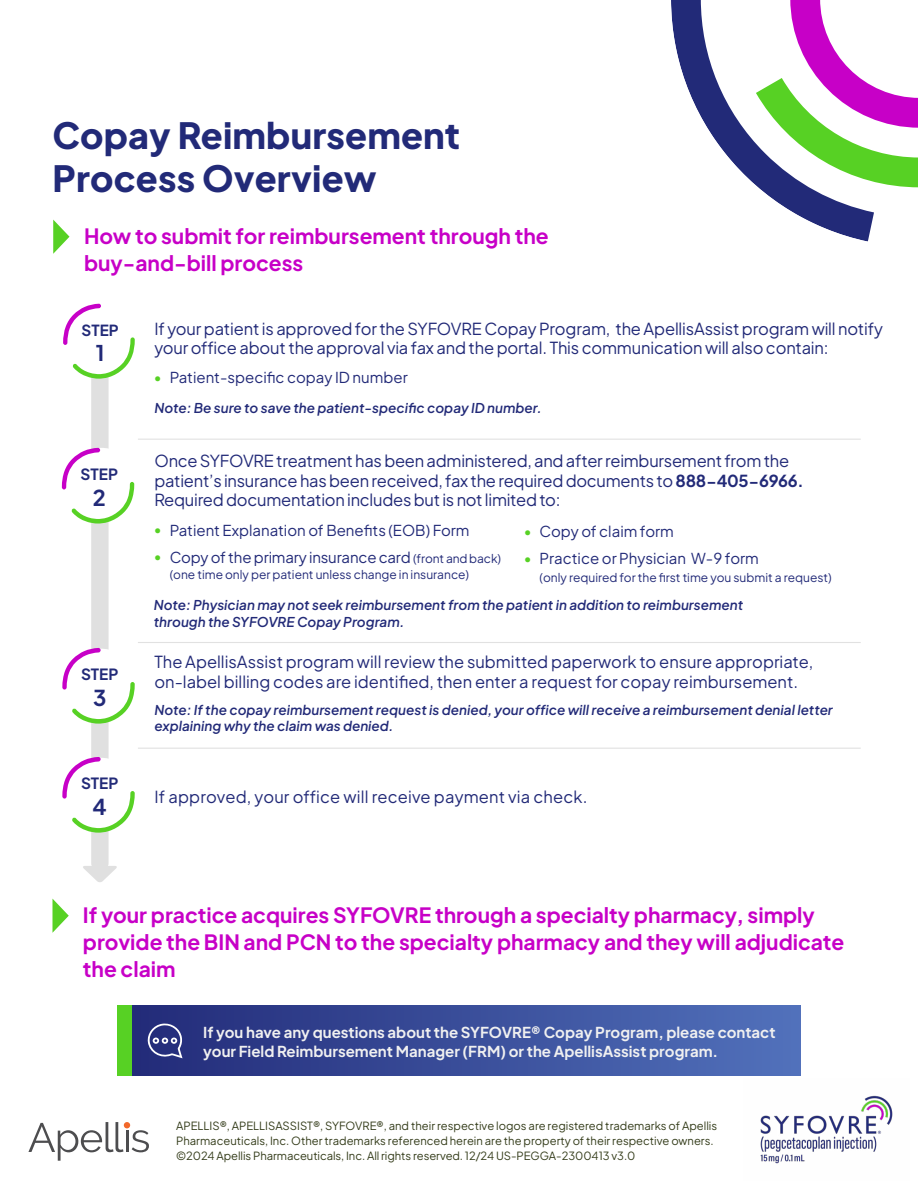
<style>
.page{position:relative;width:918px;height:1188px;background:#fff}
.page>*{position:absolute;margin:0;border:0;box-sizing:border-box;transform-origin:0 0}
.t1{font:800 36px/43.2px "Plus Jakarta Sans";letter-spacing:.005em;color:#222a78}
.t2{font:700 21.9px "Plus Jakarta Sans";color:#222a78}
.t3{font:700 21.6px "Plus Jakarta Sans";color:#222a78}
.t4{font:700 21px/27px "Plus Jakarta Sans";color:#c700c7}
.t5{font:16.5px/19.5px "Plus Jakarta Sans";letter-spacing:-.01em;color:#222a78}
.t6{font:16.5px "Plus Jakarta Sans";letter-spacing:.01em;color:#222a78}
.t7{font:700 15.45px "Plus Jakarta Sans";color:#222a78}
.t8{font:700 15.3px "Plus Jakarta Sans";color:#222a78}
.t9{font:15px "Plus Jakarta Sans";color:#222a78}
.t10{font:700 15px/19.5px "Plus Jakarta Sans";color:#f0f0f0}
.t11{font:italic 600 13.5px/16.5px "Plus Jakarta Sans";color:#222a78}
.t12{font:12px "Plus Jakarta Sans";color:#222a78}
.t13{font:11.25px/15px "Plus Jakarta Sans";color:#343c1a}
.s1{font-weight:700;font-size:12px;color:#57d124}
.s2{font-weight:700}
.s3{font-size:12px}
</style>
<div class="page">
<img style="left:760px;top:1095px;width:133px;height:69px">
<svg style="left:28px;top:1122px;width:121px;height:39px"></svg>
<div style="left:91px;top:369px;width:18px;height:503px;background:#e0e0e0;border-radius:9px"></div>
<div style="left:125px;top:1005px;width:676px;height:71px;background:linear-gradient(to right,#222a78,#5271bb)"></div>
<div style="left:118px;top:1005px;width:14px;height:71px;background:#57d124"></div>
<svg style="left:147px;top:1022px;width:36px;height:37px"></svg>
<svg style="left:83px;top:866px;width:34px;height:16px"></svg>
<svg style="left:53px;top:220px;width:17px;height:34px"></svg>
<hr style="left:138px;top:439px;width:723px;height:1px;background:#666">
<hr style="left:138px;top:642px;width:723px;height:1px;background:#666">
<hr style="left:138px;top:748px;width:723px;height:1px;background:#666">
<svg style="left:63px;top:304px;width:72px;height:75px"></svg>
<svg style="left:62px;top:757px;width:73px;height:76px"></svg>
<svg style="left:62px;top:648px;width:73px;height:76px"></svg>
<svg style="left:62px;top:448px;width:72px;height:76px"></svg>
<svg style="left:52px;top:899px;width:17px;height:34px"></svg>
<svg style="left:874px;top:87px;width:44px;height:100px"></svg>
<svg style="left:671px;top:0;width:203px;height:242px"></svg>
<h1 class="t1" style="left:52px;top:110px;width:409px">Copay Reimbursement<br>Process Overview</h1>
<p class="t4" style="left:84px;top:220px;width:466px">How to submit for reimbursement through the buy-and-bill process</p>
<p class="t8" style="left:82px;top:317px;width:39px">STEP</p>
<h3 class="t3" style="left:96px;top:335px;width:10px">1</h3>
<p class="t7" style="left:81px;top:462px;width:39px">STEP</p>
<h2 class="t2" style="left:93px;top:480px;width:15px">2</h2>
<p class="t7" style="left:81px;top:662px;width:39px">STEP</p>
<h2 class="t2" style="left:93px;top:680px;width:15px">3</h2>
<p class="t7" style="left:81px;top:771px;width:39px">STEP</p>
<h2 class="t2" style="left:93px;top:789px;width:16px">4</h2>
<p class="t5" style="left:154px;top:317px;width:730px">If your patient is approved for the SYFOVRE Copay Program, the ApellisAssist program will notify your office about the approval via fax and the portal. This communication will also contain:</p>
<p class="t9" style="left:154px;top:365px;width:255px"><span class="s1">•</span> Patient-specific copay ID number</p>
<p class="t11" style="left:154px;top:398px;width:389px">Note: Be sure to save the patient-specific copay ID number.</p>
<p class="t5" style="left:154px;top:450px;width:651px">Once SYFOVRE treatment has been administered, and after reimbursement from the patient’s insurance has been received, fax the required documents to <span class="s2">888-405-6966.<br></span>Required documentation includes but is not limited to:</p>
<p class="t9" style="left:154px;top:518px;width:317px"><span class="s1">•</span> Patient Explanation of Benefits (EOB) Form</p>
<p class="t9" style="left:154px;top:545px;width:349px"><span class="s1">•</span> Copy of the primary insurance card <span class="s3">(front and back)</span></p>
<p class="t12" style="left:170px;top:565px;width:301px">(one time only per patient unless change in insurance)</p>
<p class="t9" style="left:524px;top:520px;width:152px"><span class="s1">•</span> Copy of claim form</p>
<p class="t9" style="left:524px;top:547px;width:237px"><span class="s1">•</span> Practice or Physician W-9 form</p>
<p class="t12" style="left:540px;top:568px;width:294px">(only required for the first time you submit a request)</p>
<p class="t11" style="left:154px;top:595px;width:591px">Note: Physician may not seek reimbursement from the patient in addition to reimbursement through the SYFOVRE Copay Program.</p>
<p class="t5" style="left:154px;top:651px;width:660px">The ApellisAssist program will review the submitted paperwork to ensure appropriate, on-label billing codes are identified, then enter a request for copay reimbursement.</p>
<p class="t11" style="left:154px;top:700px;width:680px">Note: If the copay reimbursement request is denied, your office will receive a reimbursement denial letter explaining why the claim was denied.</p>
<p class="t6" style="left:154px;top:784px;width:435px">If approved, your office will receive payment via check.</p>
<p class="t4" style="left:83px;top:900px;width:763px">If your practice acquires SYFOVRE through a specialty pharmacy, simply provide the BIN and PCN to the specialty pharmacy and they will adjudicate the claim</p>
<p class="t10" style="left:203px;top:1021px;width:574px">If you have any questions about the SYFOVRE® Copay Program, please contact your Field Reimbursement Manager (FRM) or the ApellisAssist program.</p>
<p class="t13" style="left:176px;top:1117px;width:543px">APELLIS®, APELLISASSIST®, SYFOVRE®, and their respective logos are registered trademarks of Apellis<br>Pharmaceuticals, Inc. Other trademarks referenced herein are the property of their respective owners. ©2024 Apellis Pharmaceuticals, Inc. All rights reserved. 12/24 US-PEGGA-2300413 v3.0</p>
</div>
